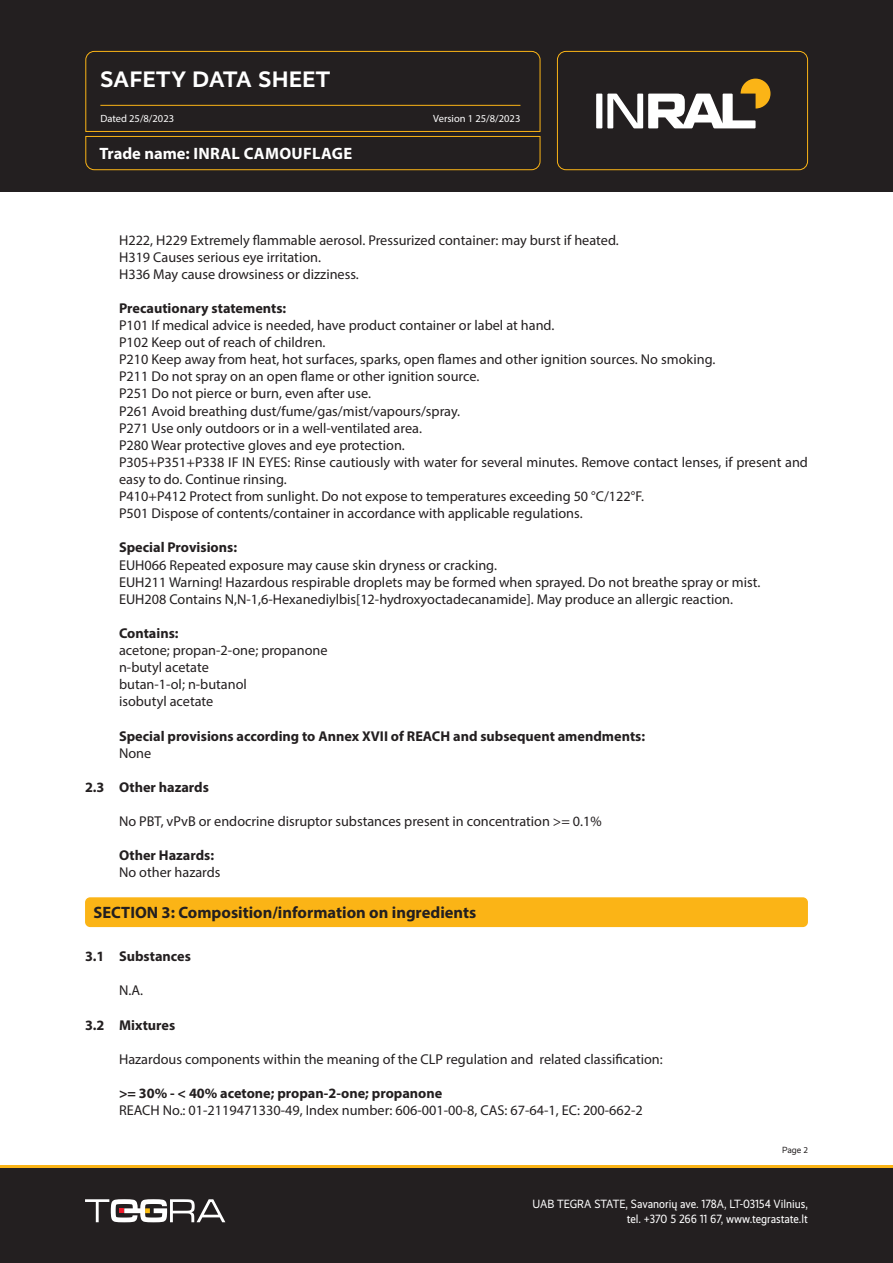
<style>
.page{position:relative;width:893px;height:1263px;background:#fff}
.page>*{position:absolute;margin:0;border:0;box-sizing:border-box;transform-origin:0 0}
.t1{font:700 22.5px "Realist";letter-spacing:.025em;color:#fff}
.Skyrius{font:700 16.5px "Myriad Pro";color:#231f20}
.t2{font:700 16.5px "Myriad Pro";letter-spacing:.02em;color:#fff}
.Tekstas_paprastas{font:14.25px/17.1px "Myriad Pro";color:#231f20}
.Tekstas_paprastas_Bold{font:700 14.25px "Myriad Pro";color:#231f20}
.Tekstas_paprastas_Bold-2{font:14.25px "Myriad Pro";color:#231f20}
._1_1_skyrius_Boldas{font:700 14.25px "Myriad Pro";color:#231f20}
.t3{font:12px/14.4px "Realist Narrow";color:#fff;text-align:right}
.t4{font:10.5px "Myriad Pro";color:#fff}
.t5{font:9px "Realist";color:#231f20}
.s1{font-family:"Myriad Pro"}
</style>
<div class="page">
<div style="left:0;top:1165px;width:893px;height:98px;background:#231f20"></div>
<div style="left:0;top:0;width:893px;height:191px;background:#231f20"></div>
<svg style="left:85px;top:1199px;width:140px;height:23px"></svg>
<hr style="left:0;top:1165px;width:893px;height:2px;background:#fbb416">
<svg style="left:85px;top:51px;width:456px;height:119px"></svg>
<div style="left:557px;top:51px;width:251px;height:119px;border:1px solid #fbb416;border-radius:9px"></div>
<div style="left:596px;top:94px;width:6px;height:34px;background:#fff"></div>
<svg style="left:607px;top:79px;width:163px;height:49px"></svg>
<div style="left:85px;top:897px;width:723px;height:30px;background:#fbb416;border-radius:5px"></div>
<h1 class="t1" style="left:100px;top:66px;width:231px">SAFETY DATA SHEET</h1>
<p class="t4" style="left:100px;top:112px;width:75px">Dated 25/8/2023</p>
<p class="t4" style="left:433px;top:112px;width:89px">Version 1 25/8/2023</p>
<p class="t2" style="left:99px;top:142px;width:254px">Trade name: INRAL CAMOUFLAGE</p>
<p class="Tekstas_paprastas_Bold-2" style="left:119px;top:231px;width:501px">H222, H229 Extremely flammable aerosol. Pressurized container: may burst if heated.</p>
<p class="Tekstas_paprastas_Bold-2" style="left:119px;top:248px;width:203px">H319 Causes serious eye irritation.</p>
<p class="Tekstas_paprastas_Bold-2" style="left:119px;top:265px;width:241px">H336 May cause drowsiness or dizziness.</p>
<p class="Tekstas_paprastas_Bold" style="left:119px;top:299px;width:169px">Precautionary statements:</p>
<p class="Tekstas_paprastas" style="left:119px;top:316px;width:437px">P101 If medical advice is needed, have product container or label at hand.</p>
<p class="Tekstas_paprastas" style="left:119px;top:334px;width:208px">P102 Keep out of reach of children.</p>
<p class="Tekstas_paprastas" style="left:119px;top:351px;width:598px">P210 Keep away from heat, hot surfaces, sparks, open flames and other ignition sources. No smoking.</p>
<p class="Tekstas_paprastas" style="left:119px;top:368px;width:362px">P211 Do not spray on an open flame or other ignition source.</p>
<p class="Tekstas_paprastas" style="left:119px;top:385px;width:253px">P251 Do not pierce or burn, even after use.</p>
<p class="Tekstas_paprastas" style="left:119px;top:402px;width:343px">P261 Avoid breathing dust/fume/gas/mist/vapours/spray.</p>
<p class="Tekstas_paprastas" style="left:119px;top:419px;width:304px">P271 Use only outdoors or in a well-ventilated area.</p>
<p class="Tekstas_paprastas" style="left:119px;top:436px;width:287px">P280 Wear protective gloves and eye protection.</p>
<p class="Tekstas_paprastas" style="left:119px;top:453px;width:690px">P305+P351+P338 IF IN EYES: Rinse cautiously with water for several minutes. Remove contact lenses, if present and easy to do. Continue rinsing.</p>
<p class="Tekstas_paprastas" style="left:119px;top:487px;width:526px">P410+P412 Protect from sunlight. Do not expose to temperatures exceeding 50 °C/122°F.</p>
<p class="Tekstas_paprastas" style="left:119px;top:505px;width:465px">P501 Dispose of contents/container in accordance with applicable regulations.</p>
<p class="Tekstas_paprastas_Bold" style="left:119px;top:538px;width:119px">Special Provisions:</p>
<p class="Tekstas_paprastas" style="left:119px;top:556px;width:379px">EUH066 Repeated exposure may cause skin dryness or cracking.</p>
<p class="Tekstas_paprastas" style="left:119px;top:573px;width:643px">EUH211 Warning! Hazardous respirable droplets may be formed when sprayed. Do not breathe spray or mist.</p>
<p class="Tekstas_paprastas" style="left:119px;top:590px;width:616px">EUH208 Contains N,N-1,6-Hexanediylbis[12-hydroxyoctadecanamide]. May produce an allergic reaction.</p>
<p class="Tekstas_paprastas_Bold" style="left:119px;top:624px;width:61px">Contains:</p>
<p class="Tekstas_paprastas" style="left:119px;top:641px;width:210px">acetone; propan-2-one; propanone</p>
<p class="Tekstas_paprastas" style="left:119px;top:658px;width:91px">n-butyl acetate</p>
<p class="Tekstas_paprastas" style="left:119px;top:676px;width:129px">butan-1-ol; n-butanol</p>
<p class="Tekstas_paprastas" style="left:119px;top:693px;width:96px">isobutyl acetate</p>
<p class="Tekstas_paprastas_Bold" style="left:119px;top:726px;width:528px">Special provisions according to Annex XVII of REACH and subsequent amendments:</p>
<p class="Tekstas_paprastas" style="left:119px;top:744px;width:34px">None</p>
<p class="_1_1_skyrius_Boldas" style="left:85px;top:778px;width:125px">2.3 Other hazards</p>
<p class="Tekstas_paprastas" style="left:119px;top:812px;width:484px">No PBT, vPvB or endocrine disruptor substances present in concentration &gt;= 0.1%</p>
<p class="Tekstas_paprastas_Bold" style="left:119px;top:846px;width:97px">Other Hazards:</p>
<p class="Tekstas_paprastas" style="left:119px;top:864px;width:103px">No other hazards</p>
<p class="Skyrius" style="left:94px;top:902px;width:384px">SECTION 3: Composition/information on ingredients</p>
<p class="_1_1_skyrius_Boldas" style="left:85px;top:947px;width:107px">3.1 Substances</p>
<p class="Tekstas_paprastas_Bold-2" style="left:119px;top:982px;width:25px">N.A.</p>
<p class="_1_1_skyrius_Boldas" style="left:85px;top:1015px;width:92px">3.2 Mixtures</p>
<p class="Tekstas_paprastas" style="left:119px;top:1050px;width:545px">Hazardous components within the meaning of the CLP regulation and related classification:</p>
<p class="Tekstas_paprastas_Bold" style="left:119px;top:1084px;width:325px">&gt;= 30% - &lt; 40% acetone; propan-2-one; propanone</p>
<p class="Tekstas_paprastas" style="left:119px;top:1102px;width:525px">REACH No.: 01-2119471330-49, Index number: 606-001-00-8, CAS: 67-64-1, EC: 200-662-2</p>
<p class="t5" style="left:782px;top:1145px;width:27px">Page <span class="s1">2</span></p>
<p class="t3" style="left:532px;top:1197px;width:277px">UAB TEGRA STATE, Savanorių ave. 178A, LT-03154 Vilnius, tel. +370 5 266 11 67, www.tegrastate.lt</p>
</div>
